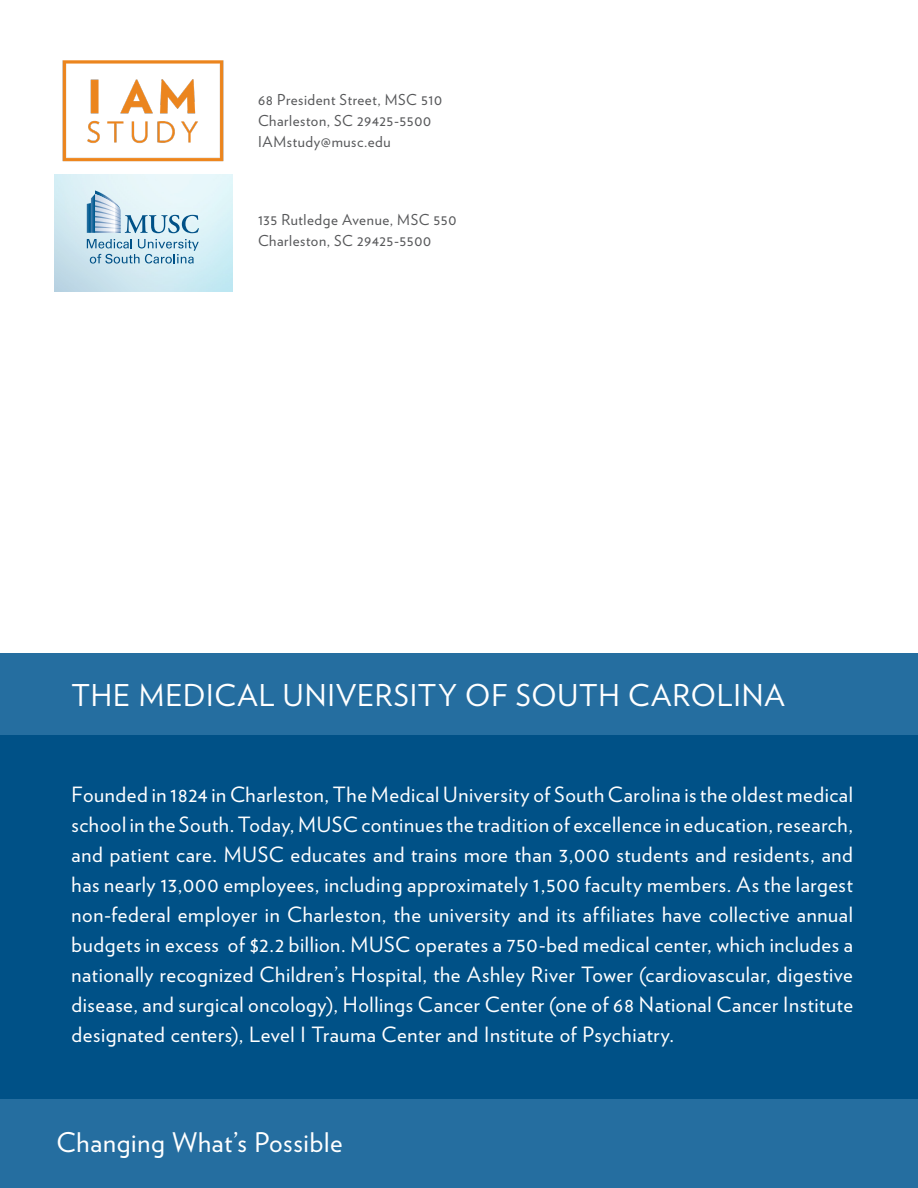
<style>
.page{position:relative;width:918px;height:1188px;background:#fff}
.page>*{position:absolute;margin:0;border:0;box-sizing:border-box;transform-origin:0 0}
.sidebar_header_Rever{font:30px "Verlag";letter-spacing:.03em;color:#fff}
.t1{font:27px "Verlag";letter-spacing:.025em;color:#fff}
.Body_Copy{font:21px/30px "Verlag";letter-spacing:.03em;color:#fff;text-align:justify}
.t2{font:15px "Verlag";letter-spacing:.035em;color:#57585a}
</style>
<div class="page">
<div style="left:0;top:1099px;width:918px;height:89px;background:#256ea0"></div>
<div style="left:0;top:653px;width:918px;height:82px;background:#256ea0"></div>
<div style="left:0;top:735px;width:918px;height:364px;background:#005187"></div>
<svg style="left:87px;top:190px;width:112px;height:43px;background:#bdd7e4"></svg>
<svg style="left:87px;top:239px;width:112px;height:25px;background:#a9cbdc"></svg>
<img style="left:62px;top:60px;width:162px;height:102px">
<p class="t2" style="left:258px;top:88px;width:186px">68 President Street, MSC 510</p>
<p class="t2" style="left:258px;top:109px;width:175px">Charleston, SC 29425-5500</p>
<p class="t2" style="left:258px;top:130px;width:134px">IAMstudy@musc.edu</p>
<p class="t2" style="left:258px;top:209px;width:200px">135 Rutledge Avenue, MSC 550</p>
<p class="t2" style="left:258px;top:230px;width:175px">Charleston, SC 29425-5500</p>
<p class="sidebar_header_Rever" style="left:72px;top:673px;width:715px">THE MEDICAL UNIVERSITY OF SOUTH CAROLINA</p>
<p class="Body_Copy" style="left:72px;top:778px;width:783px">Founded in 1824 in Charleston, The Medical University of South Carolina is the oldest medical school in the South. Today, MUSC continues the tradition of excellence in education, research, and patient care. MUSC educates and trains more than 3,000 students and residents, and has nearly 13,000 employees, including approximately 1,500 faculty members. As the largest non-federal employer in Charleston, the university and its affiliates have collective annual budgets in excess of $2.2 billion. MUSC operates a 750-bed medical center, which includes a nationally recognized Children’s Hospital, the Ashley River Tower (cardiovascular, digestive disease, and surgical oncology), Hollings Cancer Center (one of 68 National Cancer Institute designated centers), Level I Trauma Center and Institute of Psychiatry.</p>
<p class="t1" style="left:57px;top:1122px;width:288px">Changing What’s Possible</p>
</div>
